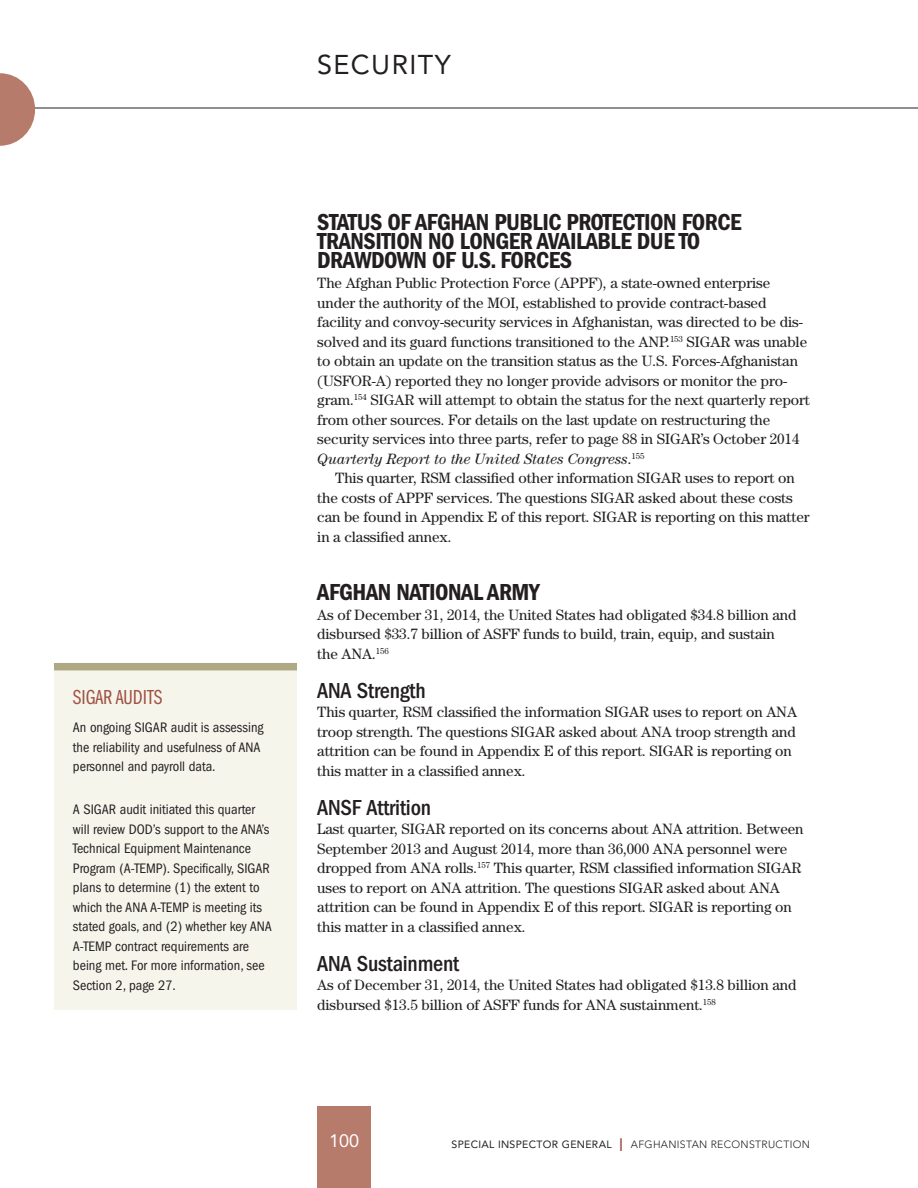
<style>
.page{position:relative;width:918px;height:1188px;background:#fff}
.page>*{position:absolute;margin:0;border:0;box-sizing:border-box;transform-origin:0 0}
.t1{font:27px "Avenir LT Std";letter-spacing:.05em;color:#231f20}
.t2{font:24px/19.5px "ITC Franklin Gothic Std Dm Cd";letter-spacing:-.02em;color:#231f20}
.t3{font:500 condensed 22.5px "ITC Franklin Gothic Std";letter-spacing:-.01em;color:#231f20}
.t4{font:21px "ITC Franklin Gothic Std Bk Cp";color:#a05243}
.t5{font:18px "Avenir LT Std";color:#fff}
.t6{font:15px/19.5px "Century Std";letter-spacing:-.005em;color:#231f20}
.t7{font:condensed 14.25px/19.5px "ITC Franklin Gothic Std";color:#231f20}
.t8{font:300 10.5px "Avenir LT Std";letter-spacing:.03em;color:#231f20}
.s1{font-style:italic}
.s2{font-weight:400}
.s3{font-weight:400;font-size:18px;color:#a05243}
</style>
<div class="page">
<hr style="left:0;top:108px;width:918px;height:1px;background:#231f20">
<svg style="left:0;top:73px;width:35px;height:73px"></svg>
<div style="left:317px;top:1107px;width:54px;height:81px;background:#b67b6a"></div>
<div style="left:54px;top:663px;width:243px;height:347px;background:#f6f5ec"></div>
<div style="left:54px;top:663px;width:243px;height:7px;background:#aea984"></div>
<h1 class="t1" style="left:317px;top:49px;width:135px">SECURITY</h1>
<h3 class="t4" style="left:73px;top:686px;width:90px">SIGAR Audits</h3>
<p class="t7" style="left:73px;top:718px;width:192px">An ongoing SIGAR audit is assessing the reliability and usefulness of ANA personnel and payroll data.</p>
<p class="t7" style="left:73px;top:800px;width:200px">A SIGAR audit initiated this quarter will review DOD’s support to the ANA’s Technical Equipment Maintenance Program (A-TEMP). Specifically, SIGAR plans to determine (1) the extent to which the ANA A-TEMP is meeting its stated goals, and (2) whether key ANA A-TEMP contract requirements are being met. For more information, see Section 2, page 27.</p>
<h2 class="t2" style="left:317px;top:212px;width:426px">STATUS OF AFGHAN PUBLIC PROTECTIO N FORC E<br>TRANSITIO N NO LONGER AVAILABLE DUE TO<br>DRAWDOWN OF U.S. FORC ES</h2>
<p class="t6" style="left:317px;top:273px;width:494px">The Afghan Public Protection Force (APPF), a state-owned enterprise under the authority of the MOI, established to provide contract-based facility and convoy-security services in Afghanistan, was directed to be dis&shy;solved and its guard functions transitioned to the ANP.<sup>153</sup> SIGAR was unable to obtain an update on the transition status as the U.S. Forces-Afghanistan (USFOR-A) reported they no longer provide advisors or monitor the pro&shy;gram.<sup>154</sup> SIGAR will attempt to obtain the status for the next quarterly report from other sources. For details on the last update on restructuring the security services into three parts, refer to page 88 in SIGAR’s October 2014<br><span class="s1">Quarterly Report to the United States Congress</span>.<sup>155</sup></p>
<p class="t6" style="left:317px;top:468px;width:494px;text-indent:18px">This quarter, RSM classified other information SIGAR uses to report on the costs of APPF services. The questions SIGAR asked about these costs can be found in Appendix E of this report. SIGAR is reporting on this matter in a classified annex.</p>
<h2 class="t2" style="left:317px;top:582px;width:224px">AFGHAN NATIO NAL ARMY</h2>
<p class="t6" style="left:317px;top:604px;width:481px">As of December 31, 2014, the United States had obligated $34.8 billion and disbursed $33.7 billion of ASFF funds to build, train, equip, and sustain the ANA.<sup>156</sup></p>
<h3 class="t3" style="left:317px;top:677px;width:110px">ANA Strength</h3>
<p class="t6" style="left:317px;top:702px;width:481px">This quarter, RSM classified the information SIGAR uses to report on ANA troop strength. The questions SIGAR asked about ANA troop strength and attrition can be found in Appendix E of this report. SIGAR is reporting on this matter in a classified annex.</p>
<h3 class="t3" style="left:317px;top:794px;width:115px">ANSF Attrition</h3>
<p class="t6" style="left:317px;top:819px;width:488px">Last quarter, SIGAR reported on its concerns about ANA attrition. Between September 2013 and August 2014, more than 36,000 ANA personnel were dropped from ANA rolls.<sup>157</sup> This quarter, RSM classified information SIGAR uses to report on ANA attrition. The questions SIGAR asked about ANA attrition can be found in Appendix E of this report. SIGAR is reporting on this matter in a classified annex.</p>
<h3 class="t3" style="left:317px;top:950px;width:144px">ANA Sustainment</h3>
<p class="t6" style="left:317px;top:975px;width:481px">As of December 31, 2014, the United States had obligated $13.8 billion and disbursed $13.5 billion of ASFF funds for ANA sustainment.<sup>158</sup></p>
<p class="t5" style="left:329px;top:1131px;width:32px">100</p>
<p class="t8" style="left:452px;top:1138px;width:360px"><span class="s2">SPECIAL INSPECTOR GENERAL</span> <span class="s3">I</span> AFGHANISTAN RECONSTRUCTION</p>
</div>
